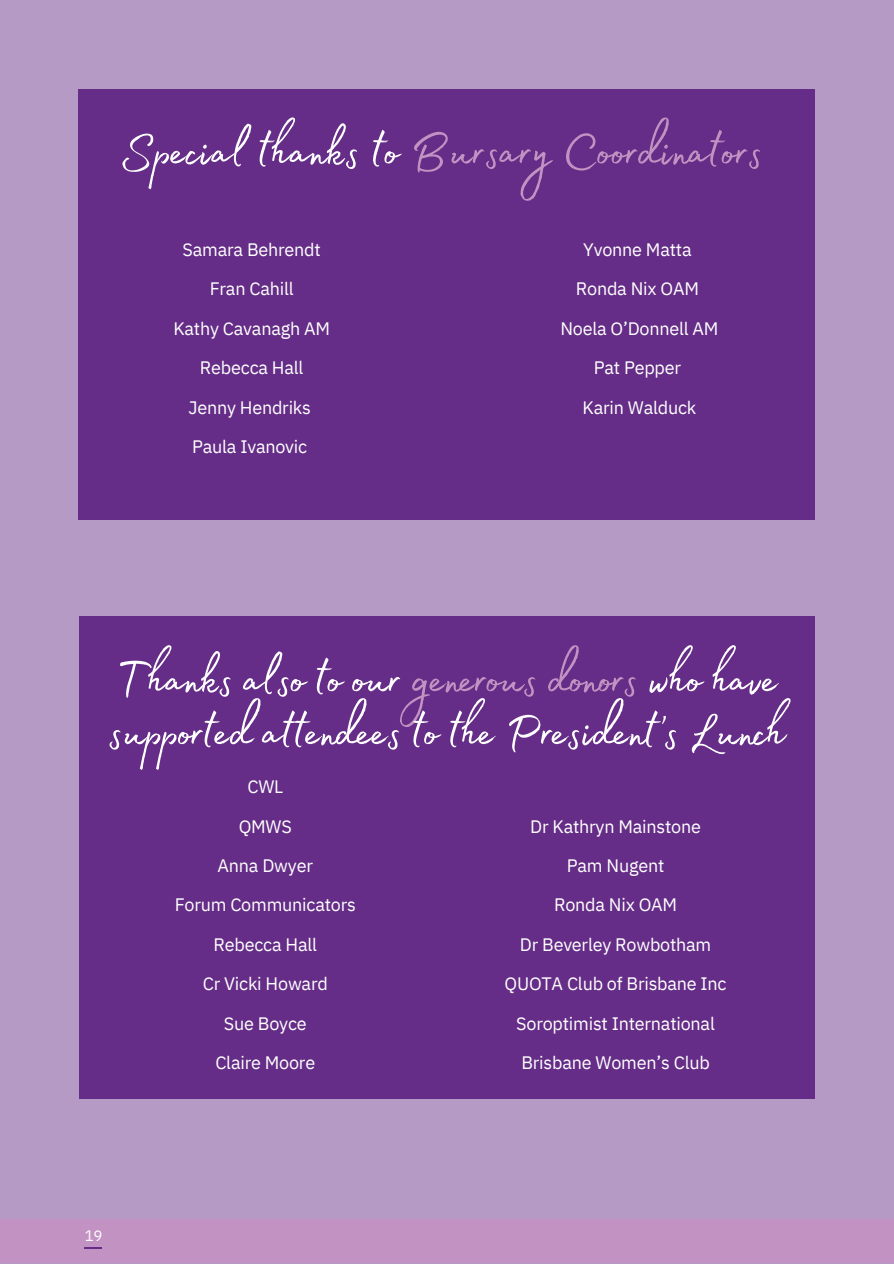
<style>
.page{position:relative;width:894px;height:1264px;background:#fff}
.page>*{position:absolute;margin:0;border:0;box-sizing:border-box;transform-origin:0 0}
.t1{font:61.5px/52.8px "Madelyn Fill";letter-spacing:-.01em;color:#fff}
.t2{font:61.5px "Madelyn Fill";color:#c292c2}
.t3{font:18px "IBM Plex Sans";letter-spacing:-.01em;color:#fff}
.t4{font:15px "IBM Plex Sans";color:#fff}
.s1{color:#fff}
.s2{color:#c292c2}
</style>
<div class="page">
<div style="left:0;top:0;width:893px;height:1263px;background:#b59ac5"></div>
<div style="left:78px;top:89px;width:736px;height:430px;background:#652d87"></div>
<div style="left:79px;top:616px;width:735px;height:483px;background:#652d87"></div>
<div style="left:0;top:1219px;width:892px;height:43px;background:#c292c2"></div>
<svg style="left:85px;top:1247px;width:16px;height:1px"></svg>
<h1 class="t2" style="left:119px;top:105px;width:644px"><span class="s1">Special thanks to</span> Bursary Coordinators</h1>
<p class="t3" style="left:182px;top:237px;width:140px">Samara Behrendt</p>
<p class="t3" style="left:210px;top:277px;width:85px">Fran Cahill</p>
<p class="t3" style="left:173px;top:316px;width:158px">Kathy Cavanagh AM</p>
<p class="t3" style="left:200px;top:356px;width:105px">Rebecca Hall</p>
<p class="t3" style="left:188px;top:395px;width:124px">Jenny Hendriks</p>
<p class="t3" style="left:192px;top:434px;width:117px">Paula Ivanovic</p>
<p class="t3" style="left:583px;top:237px;width:110px">Yvonne Matta</p>
<p class="t3" style="left:575px;top:277px;width:125px">Ronda Nix OAM</p>
<p class="t3" style="left:560px;top:316px;width:160px">Noela O’Donnell AM</p>
<p class="t3" style="left:593px;top:356px;width:89px">Pat Pepper</p>
<p class="t3" style="left:582px;top:395px;width:115px">Karin Walduck</p>
<h1 class="t1" style="left:108px;top:642px;width:678px">Thanks also to our <span class="s2">generous donors</span> who have supported attendees to the President’s Lunch</h1>
<p class="t3" style="left:247px;top:774px;width:37px">CWL</p>
<p class="t3" style="left:238px;top:814px;width:55px">QMWS</p>
<p class="t3" style="left:217px;top:853px;width:97px">Anna Dwyer</p>
<p class="t3" style="left:175px;top:892px;width:183px">Forum Communicators</p>
<p class="t3" style="left:213px;top:932px;width:105px">Rebecca Hall</p>
<p class="t3" style="left:203px;top:971px;width:127px">Cr Vicki Howard</p>
<p class="t3" style="left:224px;top:1011px;width:84px">Sue Boyce</p>
<p class="t3" style="left:215px;top:1050px;width:101px">Claire Moore</p>
<p class="t3" style="left:530px;top:814px;width:172px">Dr Kathryn Mainstone</p>
<p class="t3" style="left:566px;top:853px;width:99px">Pam Nugent</p>
<p class="t3" style="left:554px;top:892px;width:125px">Ronda Nix OAM</p>
<p class="t3" style="left:519px;top:932px;width:193px">Dr Beverley Rowbotham</p>
<p class="t3" style="left:504px;top:971px;width:224px">QUOTA Club of Brisbane Inc</p>
<p class="t3" style="left:516px;top:1011px;width:200px">Soroptimist International</p>
<p class="t3" style="left:521px;top:1050px;width:190px">Brisbane Women’s Club</p>
<p class="t4" style="left:85px;top:1225px;width:19px">19</p>
</div>
